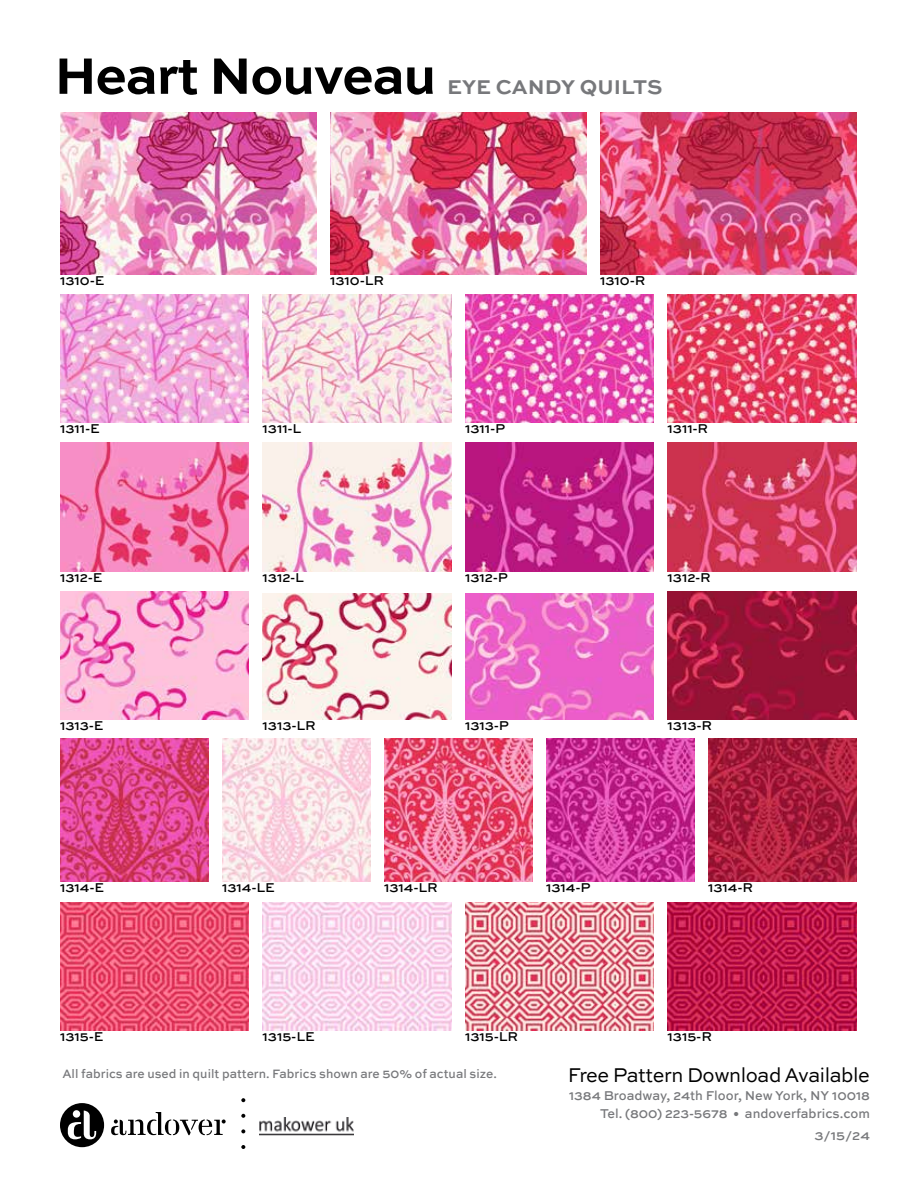
<style>
.page{position:relative;width:918px;height:1188px;background:#fff}
.page>*{position:absolute;margin:0;border:0;box-sizing:border-box;transform-origin:0 0}
.t1{font:700 54px "Sweet Sans";letter-spacing:-.025em;color:#000}
.t2{font:21px "Sweet Sans";letter-spacing:-.02em;color:#000;scale:.94 1}
.t3{font:700 21px "Sweet Sans";color:#77787b}
.t4{font:500 13.5px "Sweet Sans Pro";color:#000}
.t5{font:500 13.5px/18px "Sweet Sans";color:#77787b;text-align:right;scale:.95 1}
.t6{font:500 13.5px "Sweet Sans Pro";color:#77787b}
.t7{font:500 12.9px "Sweet Sans";color:#77787b;scale:.95 1}
</style>
<div class="page">
<img style="left:60px;top:112px;width:256px;height:162px">
<img style="left:330px;top:112px;width:256px;height:162px">
<img style="left:600px;top:112px;width:256px;height:162px">
<img style="left:60px;top:294px;width:189px;height:129px">
<img style="left:465px;top:294px;width:189px;height:129px">
<img style="left:262px;top:294px;width:190px;height:129px">
<img style="left:668px;top:294px;width:188px;height:129px">
<img style="left:60px;top:443px;width:189px;height:128px">
<img style="left:465px;top:443px;width:189px;height:128px">
<img style="left:262px;top:443px;width:190px;height:128px">
<img style="left:668px;top:443px;width:188px;height:128px">
<img style="left:60px;top:591px;width:189px;height:129px">
<img style="left:465px;top:593px;width:189px;height:127px">
<img style="left:262px;top:593px;width:190px;height:127px">
<img style="left:668px;top:591px;width:189px;height:129px">
<img style="left:60px;top:903px;width:189px;height:127px">
<img style="left:465px;top:903px;width:189px;height:127px">
<img style="left:262px;top:903px;width:190px;height:127px">
<img style="left:668px;top:903px;width:188px;height:127px">
<img style="left:60px;top:739px;width:148px;height:143px">
<img style="left:222px;top:739px;width:148px;height:143px">
<img style="left:384px;top:739px;width:148px;height:143px">
<img style="left:546px;top:739px;width:148px;height:143px">
<img style="left:708px;top:739px;width:148px;height:143px">
<svg style="left:241px;top:1145px;width:4px;height:4px"></svg>
<svg style="left:241px;top:1129px;width:4px;height:4px"></svg>
<svg style="left:241px;top:1114px;width:4px;height:4px"></svg>
<svg style="left:241px;top:1098px;width:4px;height:4px"></svg>
<svg style="left:111px;top:1112px;width:115px;height:23px"></svg>
<img style="left:259px;top:1118px;width:94px;height:18px">
<div style="left:60px;top:1103px;width:44px;height:44px;background:#000;border-radius:50%"></div>
<svg style="left:68px;top:1111px;width:28px;height:28px"></svg>
<div style="left:73px;top:1110px;width:7px;height:8px;background:#fff;border-radius:50%"></div>
<h1 class="t1" style="left:54px;top:45px;width:384px">Heart Nouveau</h1>
<h2 class="t3" style="left:447px;top:75px;width:217px">EYE CANDY QUILTS</h2>
<p class="t4" style="left:60px;top:270px;width:46px">1310-E</p>
<p class="t4" style="left:330px;top:270px;width:56px">1310-LR</p>
<p class="t4" style="left:600px;top:270px;width:47px">1310-R</p>
<p class="t4" style="left:60px;top:419px;width:41px">1311-E</p>
<p class="t4" style="left:263px;top:419px;width:40px">1311-L</p>
<p class="t4" style="left:465px;top:419px;width:42px">1311-P</p>
<p class="t4" style="left:668px;top:419px;width:42px">1311-R</p>
<p class="t4" style="left:60px;top:567px;width:44px">1312-E</p>
<p class="t4" style="left:263px;top:567px;width:43px">1312-L</p>
<p class="t4" style="left:465px;top:567px;width:44px">1312-P</p>
<p class="t4" style="left:668px;top:567px;width:45px">1312-R</p>
<p class="t4" style="left:60px;top:716px;width:45px">1313-E</p>
<p class="t4" style="left:263px;top:716px;width:55px">1313-LR</p>
<p class="t4" style="left:465px;top:716px;width:46px">1313-P</p>
<p class="t4" style="left:668px;top:716px;width:46px">1313-R</p>
<p class="t4" style="left:60px;top:878px;width:46px">1314-E</p>
<p class="t4" style="left:222px;top:878px;width:54px">1314-LE</p>
<p class="t4" style="left:384px;top:878px;width:55px">1314-LR</p>
<p class="t4" style="left:546px;top:878px;width:46px">1314-P</p>
<p class="t4" style="left:708px;top:878px;width:47px">1314-R</p>
<p class="t4" style="left:60px;top:1026px;width:45px">1315-E</p>
<p class="t4" style="left:263px;top:1026px;width:54px">1315-LE</p>
<p class="t4" style="left:465px;top:1026px;width:55px">1315-LR</p>
<p class="t4" style="left:668px;top:1026px;width:46px">1315-R</p>
<p class="t7" style="left:62px;top:1066px;width:459px">All fabrics are used in quilt pattern. Fabrics shown are 50% of actual size.</p>
<h2 class="t2" style="left:568px;top:1063px;width:323px">Free Pattern Download Available</h2>
<p class="t5" style="left:569px;top:1087px;width:318px">1384 Broadway, 24th Floor, New York, NY 10018<br>Tel. (800) 223-5678 • andoverfabrics.com</p>
<p class="t6" style="left:815px;top:1126px;width:57px">3/15/24</p>
</div>
